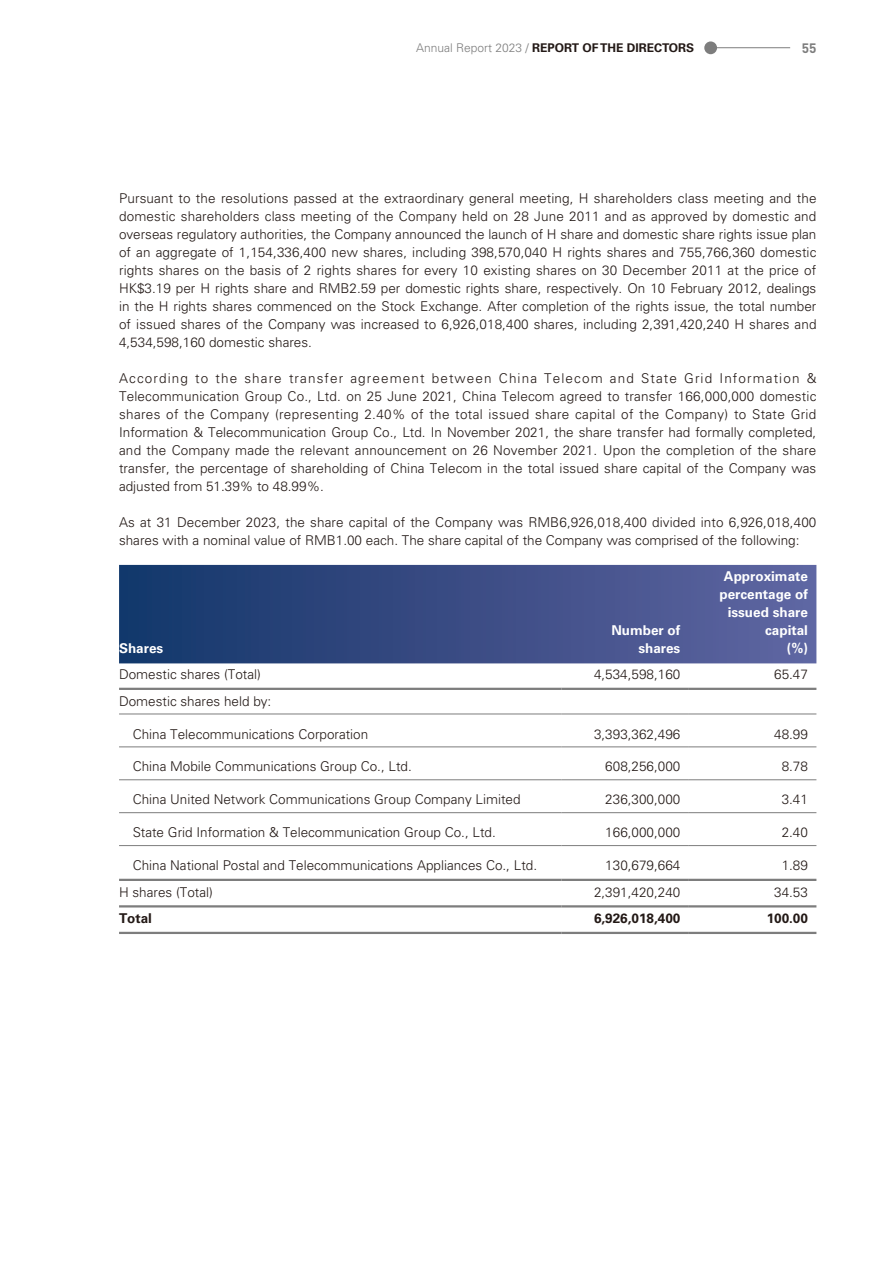
<style>
.page{position:relative;width:893px;height:1263px;background:#fff}
.page>*{position:absolute;margin:0;border:0;box-sizing:border-box;transform-origin:0 0}
.t1{font:300 13.5px/18px "Univers LT Std";color:#231916;text-align:justify}
.t2{font:700 13.5px/18px "Univers LT Std";color:#fff;text-align:right}
.t3{font:700 13.5px "Univers LT Std";color:#231916}
.t4{font:700 13.5px "DIN Pro";color:#7d7d7d}
.t5{font:700 12px "Univers LT Std";color:#231916}
.s1{font-weight:300;color:#7d7d7d}
</style>
<div class="page">
<hr style="left:711px;top:47px;width:79px;height:1px;background:#7d7d7d">
<div style="left:704px;top:41px;width:13px;height:13px;background:#7d7d7d;border-radius:50%"></div>
<svg style="left:119px;top:565px;width:697px;height:98px;background:#394d85"></svg>
<hr style="left:119px;top:688px;width:442px;height:2px;background:#7d7d7d">
<hr style="left:561px;top:688px;width:128px;height:2px;background:#7d7d7d">
<hr style="left:689px;top:688px;width:127px;height:2px;background:#7d7d7d">
<hr style="left:119px;top:714px;width:442px;height:1px;background:#7d7d7d">
<hr style="left:561px;top:714px;width:128px;height:1px;background:#7d7d7d">
<hr style="left:689px;top:714px;width:127px;height:1px;background:#7d7d7d">
<hr style="left:119px;top:746px;width:442px;height:1px;background:#7d7d7d">
<hr style="left:561px;top:746px;width:128px;height:1px;background:#7d7d7d">
<hr style="left:689px;top:746px;width:127px;height:1px;background:#7d7d7d">
<hr style="left:119px;top:779px;width:442px;height:1px;background:#7d7d7d">
<hr style="left:561px;top:779px;width:128px;height:1px;background:#7d7d7d">
<hr style="left:689px;top:779px;width:127px;height:1px;background:#7d7d7d">
<hr style="left:119px;top:812px;width:442px;height:1px;background:#7d7d7d">
<hr style="left:561px;top:812px;width:128px;height:1px;background:#7d7d7d">
<hr style="left:689px;top:812px;width:127px;height:1px;background:#7d7d7d">
<hr style="left:119px;top:845px;width:442px;height:1px;background:#7d7d7d">
<hr style="left:561px;top:845px;width:128px;height:1px;background:#7d7d7d">
<hr style="left:689px;top:845px;width:127px;height:1px;background:#7d7d7d">
<hr style="left:119px;top:879px;width:442px;height:2px;background:#7d7d7d">
<hr style="left:561px;top:879px;width:128px;height:2px;background:#7d7d7d">
<hr style="left:689px;top:879px;width:127px;height:2px;background:#7d7d7d">
<hr style="left:119px;top:905px;width:442px;height:2px;background:#7d7d7d">
<hr style="left:561px;top:905px;width:128px;height:2px;background:#7d7d7d">
<hr style="left:689px;top:905px;width:127px;height:2px;background:#7d7d7d">
<hr style="left:119px;top:932px;width:442px;height:2px;background:#7d7d7d">
<hr style="left:561px;top:932px;width:128px;height:2px;background:#7d7d7d">
<hr style="left:689px;top:932px;width:127px;height:2px;background:#7d7d7d">
<p class="t5" style="left:416px;top:42px;width:279px"><span class="s1">Annual Report 2023 /</span> REPORT OF THE DIRECTORS</p>
<p class="t4" style="left:802px;top:43px;width:16px">55</p>
<p class="t1" style="left:119px;top:190px;width:699px">Pursuant to the resolutions passed at the extraordinary general meeting, H shareholders class meeting and the domestic shareholders class meeting of the Company held on 28 June 2011 and as approved by domestic and overseas regulatory authorities, the Company announced the launch of H share and domestic share rights issue plan of an aggregate of 1,154,336,400 new shares, including 398,570,040 H rights shares and 755,766,360 domestic rights shares on the basis of 2 rights shares for every 10 existing shares on 30 December 2011 at the price of HK$3.19 per H rights share and RMB2.59 per domestic rights share, respectively. On 10 February 2012, dealings in the H rights shares commenced on the Stock Exchange. After completion of the rights issue, the total number of issued shares of the Company was increased to 6,926,018,400 shares, including 2,391,420,240 H shares and 4,534,598,160 domestic shares.</p>
<p class="t1" style="left:119px;top:370px;width:699px">According to the share transfer agreement between China Telecom and State Grid Information &amp; Telecommunication Group Co., Ltd. on 25 June 2021, China Telecom agreed to transfer 166,000,000 domestic shares of the Company (representing 2.40% of the total issued share capital of the Company) to State Grid Information &amp; Telecommunication Group Co., Ltd. In November 2021, the share transfer had formally completed, and the Company made the relevant announcement on 26 November 2021. Upon the completion of the share transfer, the percentage of shareholding of China Telecom in the total issued share capital of the Company was adjusted from 51.39% to 48.99%.</p>
<p class="t1" style="left:119px;top:514px;width:699px">As at 31 December 2023, the share capital of the Company was RMB6,926,018,400 divided into 6,926,018,400 shares with a nominal value of RMB1.00 each. The share capital of the Company was comprised of the following:</p>
<p class="t2" style="left:119px;top:639px;width:46px">Shares</p>
<p class="t2" style="left:611px;top:621px;width:70px">Number of shares</p>
<p class="t2" style="left:719px;top:567px;width:90px">Approximate percentage of issued share capital<br>(%)</p>
<p class="t1" style="left:119px;top:666px;width:143px">Domestic shares (Total)</p>
<p class="t1" style="left:594px;top:666px;width:88px">4,534,598,160</p>
<p class="t1" style="left:774px;top:666px;width:35px">65.47</p>
<p class="t1" style="left:119px;top:693px;width:154px">Domestic shares held by:</p>
<p class="t1" style="left:133px;top:726px;width:237px">China Telecommunications Corporation</p>
<p class="t1" style="left:594px;top:726px;width:88px">3,393,362,496</p>
<p class="t1" style="left:774px;top:726px;width:35px">48.99</p>
<p class="t1" style="left:133px;top:758px;width:281px">China Mobile Communications Group Co., Ltd.</p>
<p class="t1" style="left:605px;top:758px;width:77px">608,256,000</p>
<p class="t1" style="left:782px;top:758px;width:28px">8.78</p>
<p class="t1" style="left:133px;top:791px;width:389px">China United Network Communications Group Company Limited</p>
<p class="t1" style="left:605px;top:791px;width:77px">236,300,000</p>
<p class="t1" style="left:782px;top:791px;width:28px">3.41</p>
<p class="t1" style="left:133px;top:824px;width:365px">State Grid Information &amp; Telecommunication Group Co., Ltd.</p>
<p class="t1" style="left:605px;top:824px;width:77px">166,000,000</p>
<p class="t1" style="left:782px;top:824px;width:28px">2.40</p>
<p class="t1" style="left:133px;top:857px;width:406px">China National Postal and Telecommunications Appliances Co., Ltd.</p>
<p class="t1" style="left:605px;top:857px;width:77px">130,679,664</p>
<p class="t1" style="left:782px;top:857px;width:28px">1.89</p>
<p class="t1" style="left:119px;top:884px;width:95px">H shares (Total)</p>
<p class="t1" style="left:594px;top:884px;width:88px">2,391,420,240</p>
<p class="t1" style="left:774px;top:884px;width:35px">34.53</p>
<p class="t3" style="left:119px;top:912px;width:35px">Total</p>
<p class="t3" style="left:594px;top:912px;width:88px">6,926,018,400</p>
<p class="t3" style="left:767px;top:912px;width:43px">100.00</p>
</div>
